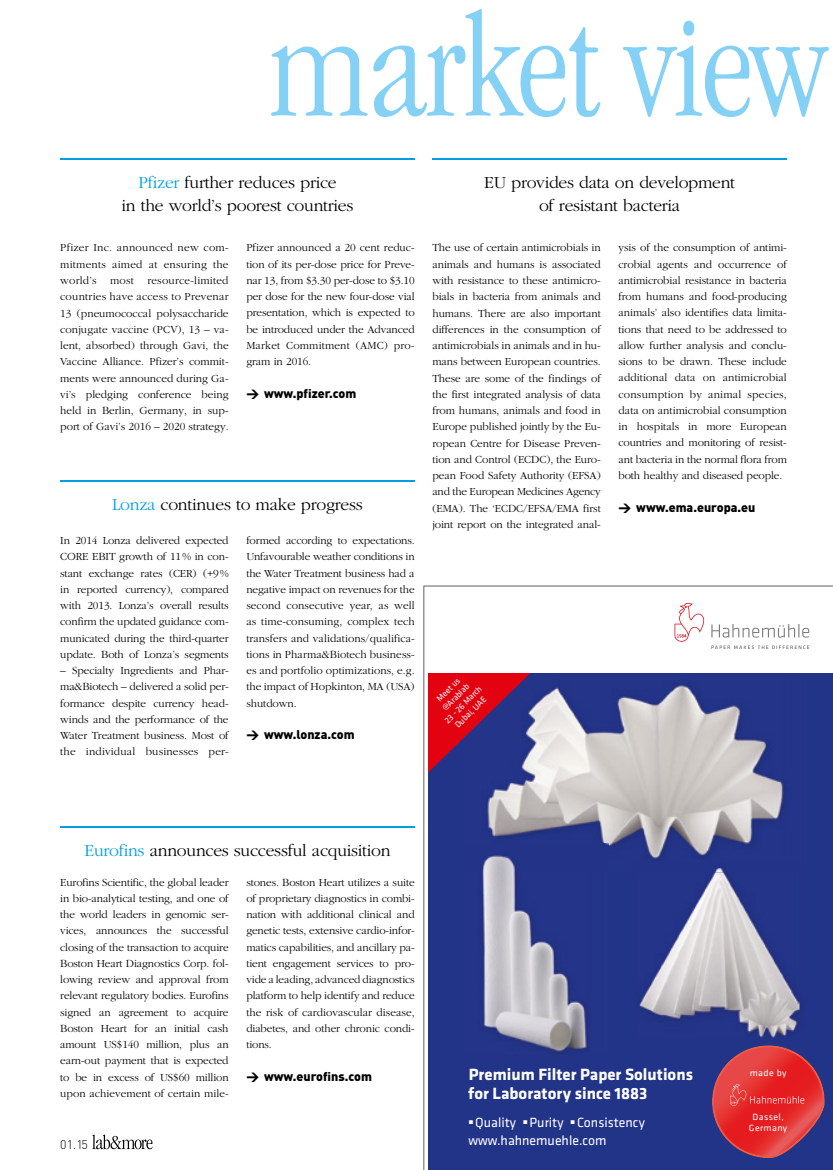
<style>
.page{position:relative;width:833px;height:1170px;background:#fff}
.page>*{position:absolute;margin:0;border:0;box-sizing:border-box;transform-origin:0 0}
.t1{font:300 condensed 150px "Garamond";letter-spacing:-.015em;color:#85d1f5}
.t2{font:300 17.5px/22.5px "Garamond";letter-spacing:-.015em;color:#000;text-align:center}
.t3{font:700 16.88px/18.4px "Klavika";color:#fff}
.t4{font:13.88px/18.4px "Klavika";color:#fff}
.t5{font:900 12.5px "DIN Pro";color:#000}
.t6{font:300 12.5px "DIN";color:#000}
.t7{font:300 11.25px/16.2px "Garamond";letter-spacing:-.005em;color:#000;text-align:justify}
.t8{font:9.38px/11.8px "Klavika";letter-spacing:.04em;color:#fff;text-align:center;scale:1.05 1}
.t9{font:8.75px/10.5px "Klavika";color:#fff;text-align:center}
.s1{color:#009ee3}
.s2{font-family:"DIN"}
</style>
<div class="page">
<svg style="left:92px;top:1134px;width:60px;height:15px"></svg>
<hr style="left:60px;top:480px;width:355px;height:1px;background:#009ee3">
<hr style="left:60px;top:159px;width:355px;height:1px;background:#009ee3">
<hr style="left:60px;top:826px;width:355px;height:2px;background:#009ee3">
<hr style="left:432px;top:159px;width:355px;height:1px;background:#009ee3">
<svg style="left:423px;top:585px;width:410px;height:584px;fill:#243489"></svg>
<h1 class="t1" style="left:269px;top:-13px;width:558px">market view</h1>
<h2 class="t2" style="left:122px;top:172px;width:233px"><span class="s1">Pfizer</span> further reduces price<br>in the world’s poorest countries</h2>
<h2 class="t2" style="left:484px;top:171px;width:252px">EU provides data on development of resistant bacteria</h2>
<p class="t7" style="left:432px;top:240px;width:170px">The use of certain antimicrobials in animals and humans is associated with resistance to these antimicro&shy;bials in bacteria from animals and humans. There are also important differences in the consumption of antimicrobials in animals and in hu&shy;mans between European countries.<br>These are some of the findings of the first integrated analysis of data from humans, animals and food in Europe published jointly by the Eu&shy;ropean Centre for Disease Preven&shy;tion and Control (ECDC), the Euro&shy;pean Food Safety Authority (EFSA) and the European Medicines Agency (EMA). The ‘ECDC/EFSA/EMA first joint report on the integrated anal-</p>
<p class="t7" style="left:618px;top:240px;width:170px">ysis of the consumption of antimi&shy;crobial agents and occurrence of antimicrobial resistance in bacteria from humans and food-producing animals’ also identifies data limita&shy;tions that need to be addressed to allow further analysis and conclu&shy;sions to be drawn. These include additional data on antimicrobial consumption by animal species, data on antimicrobial consumption in hospitals in more European countries and monitoring of resist&shy;ant bacteria in the normal flora from both healthy and diseased people.</p>
<p class="t7" style="left:60px;top:240px;width:170px">Pfizer Inc. announced new com&shy;mitments aimed at ensuring the world’s most resource-limited countries have access to Prevenar 13 (pneumococcal polysaccharide conjugate vaccine (PCV), 13 – va&shy;lent, absorbed) through Gavi, the Vaccine Alliance. Pfizer’s commit&shy;ments were announced during Ga&shy;vi’s pledging conference being held in Berlin, Germany, in sup&shy;port of Gavi’s 2016 – 2020 strategy.</p>
<p class="t7" style="left:246px;top:240px;width:170px">Pfizer announced a 20 cent reduc&shy;tion of its per-dose price for Preve&shy;nar 13, from $3.30 per-dose to $3.10 per dose for the new four-dose vial presentation, which is expected to be introduced under the Advanced Market Commitment (AMC) pro&shy;gram in 2016.</p>
<p class="t5" style="left:246px;top:385px;width:112px"><span class="s2">&gt;</span> www.pfizer.com</p>
<h2 class="t2" style="left:112px;top:493px;width:252px"><span class="s1">Lonza</span> continues to make progress</h2>
<p class="t5" style="left:618px;top:498px;width:138px"><span class="s2">&gt;</span> www.ema.europa.eu</p>
<p class="t7" style="left:60px;top:532px;width:170px">In 2014 Lonza delivered expected CORE EBIT growth of 11 % in con&shy;stant exchange rates (CER) (+9 % in reported currency), compared with 2013. Lonza’s overall results confirm the updated guidance com&shy;municated during the third-quarter update. Both of Lonza’s segments</p>
<p class="t7" style="left:60px;top:662px;width:170px">– Specialty Ingredients and Phar&shy;ma&amp;Biotech – delivered a solid per&shy;formance despite currency head&shy;winds and the performance of the Water Treatment business. Most of the individual businesses per-</p>
<p class="t7" style="left:246px;top:532px;width:170px">formed according to expectations.<br>Unfavourable weather conditions in the Water Treatment business had a negative impact on revenues for the second consecutive year, as well as time-consuming, complex tech transfers and validations/qualifica&shy;tions in Pharma&amp;Biotech business&shy;es and portfolio optimizations, e.g. the impact of Hopkinton, MA (USA) shutdown.</p>
<p class="t5" style="left:246px;top:726px;width:110px"><span class="s2">&gt;</span> www.lonza.com</p>
<p class="t9" style="left:427px;top:702px;width:50px;rotate:-45deg">Meet us @Arablab<br>23 - 26 March<br>Dubai, UAE</p>
<h2 class="t2" style="left:84px;top:839px;width:307px"><span class="s1">Eurofins</span> announces successful acquisition</h2>
<p class="t7" style="left:60px;top:873px;width:170px">Eurofins Scientific, the global leader in bio-analytical testing, and one of the world leaders in genomic ser&shy;vices, announces the successful closing of the transaction to acquire Boston Heart Diagnostics Corp. fol&shy;lowing review and approval from relevant regulatory bodies. Eurofins signed an agreement to acquire Boston Heart for an initial cash amount US$140 million, plus an earn-out payment that is expected to be in excess of US$60 million upon achievement of certain mile-</p>
<p class="t7" style="left:246px;top:873px;width:170px">stones. Boston Heart utilizes a suite of proprietary diagnostics in combi&shy;nation with additional clinical and genetic tests, extensive cardio-infor&shy;matics capabilities, and ancillary pa&shy;tient engagement services to pro&shy;vide a leading, advanced diagnostics platform to help identify and reduce the risk of cardiovascular disease, diabetes, and other chronic condi&shy;tions.</p>
<p class="t5" style="left:246px;top:1067px;width:127px"><span class="s2">&gt;</span> www.eurofins.com</p>
<p class="t6" style="left:60px;top:1136px;width:29px">01.15</p>
<h3 class="t3" style="left:468px;top:1064px;width:226px">Premium Filter Paper Solutions for Laboratory since 1883</h3>
<p class="t4" style="left:468px;top:1112px;width:178px"><sup>•</sup> Quality <sup>•</sup> Purity <sup>•</sup> Consistency www.hahnemuehle.com</p>
<p class="t8" style="left:749px;top:1067px;width:37px">made by</p>
<p class="t8" style="left:749px;top:1110px;width:38px">Dassel,<br>Germany</p>
</div>
